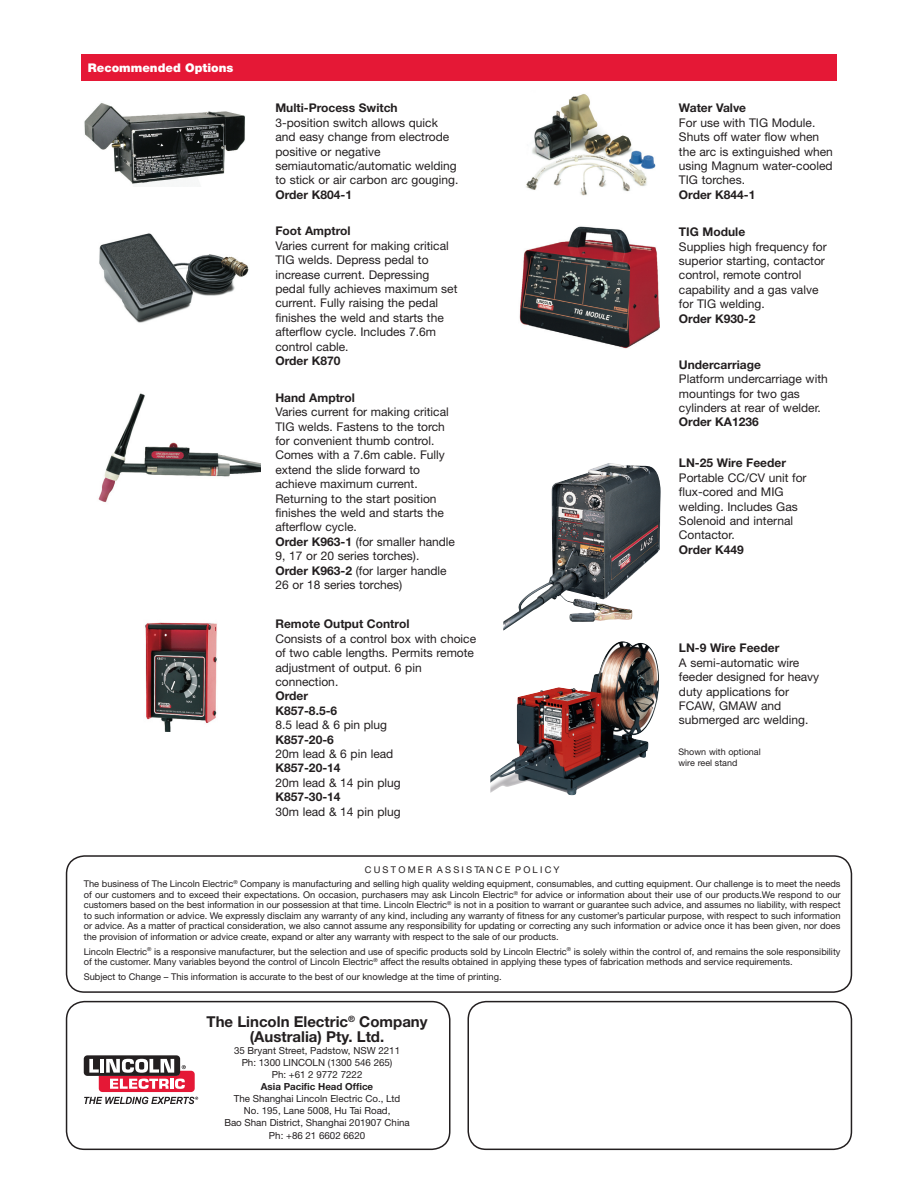
<style>
.page{position:relative;width:918px;height:1188px;background:#fff}
.page>*{position:absolute;margin:0;border:0;box-sizing:border-box;transform-origin:0 0}
.t1{font:700 15px "Helvetica Neue";color:#231f20}
.Recmd_Options_Copy{font:12px/14.4px "Helvetica Neue";color:#231f20}
.Recmd_Options_Copy-2{font:700 12px "Helvetica Neue";color:#231f20}
.t2{font:900 12px "Helvetica Neue";color:#fff}
.t3{font:9.75px "Helvetica Neue";color:#231f20}
.t4{font:700 9.75px "Helvetica Neue";color:#231f20}
.t5{font:9.3px/10.5px "Helvetica Neue";color:#231f20;text-align:justify}
._1_caption_right{font:9px/10.8px "Helvetica Neue";color:#231f20}
.s1{font-weight:700}
</style>
<div class="page">
<div style="left:81px;top:54px;width:756px;height:27px;background:#e51836"></div>
<img style="left:503px;top:466px;width:97px;height:165px">
<img style="left:490px;top:642px;width:130px;height:153px">
<img style="left:99px;top:233px;width:150px;height:90px">
<img style="left:98px;top:393px;width:162px;height:109px">
<img style="left:84px;top:103px;width:161px;height:82px">
<img style="left:145px;top:622px;width:72px;height:110px">
<img style="left:519px;top:226px;width:141px;height:122px">
<img style="left:526px;top:94px;width:130px;height:102px">
<div style="left:66px;top:855px;width:786px;height:138px;border:2px solid #231f20;border-radius:18px"></div>
<div style="left:66px;top:1001px;width:384px;height:149px;border:2px solid #231f20;border-radius:18px"></div>
<div style="left:468px;top:1001px;width:384px;height:149px;border:2px solid #231f20;border-radius:18px"></div>
<div style="left:84px;top:1055px;width:96px;height:21px;background:#231f20;border-radius:4px"></div>
<svg style="left:84px;top:1059px;width:114px;height:45px"></svg>
<p class="t2" style="left:88px;top:61px;width:147px">Recommended Options</p>
<p class="Recmd_Options_Copy-2" style="left:275px;top:101px;width:124px">Multi-Process Switch</p>
<p class="Recmd_Options_Copy" style="left:275px;top:115px;width:184px">3-position switch allows quick and easy change from electrode positive or negative semiautomatic/automatic welding to stick or air carbon arc gouging.</p>
<p class="Recmd_Options_Copy-2" style="left:275px;top:187px;width:78px">Order K804-1</p>
<p class="Recmd_Options_Copy-2" style="left:275px;top:224px;width:77px">Foot Amptrol</p>
<p class="Recmd_Options_Copy" style="left:275px;top:238px;width:184px">Varies current for making critical<br>TIG welds. Depress pedal to increase current. Depressing pedal fully achieves maximum set current. Fully raising the pedal finishes the weld and starts the afterflow cycle. Includes 7.6m control cable.</p>
<p class="Recmd_Options_Copy-2" style="left:275px;top:353px;width:67px">Order K870</p>
<p class="Recmd_Options_Copy-2" style="left:275px;top:390px;width:81px">Hand Amptrol</p>
<p class="Recmd_Options_Copy" style="left:275px;top:405px;width:175px">Varies current for making critical<br>TIG welds. Fastens to the torch for convenient thumb control.<br>Comes with a 7.6m cable. Fully extend the slide forward to achieve maximum current.<br>Returning to the start position finishes the weld and starts the afterflow cycle.</p>
<p class="Recmd_Options_Copy" style="left:275px;top:534px;width:181px"><span class="s1">Order K963-1</span> (for smaller handle<br>9, 17 or 20 series torches).</p>
<p class="Recmd_Options_Copy" style="left:275px;top:563px;width:173px"><span class="s1">Order K963-2</span> (for larger handle<br>26 or 18 series torches)</p>
<p class="Recmd_Options_Copy-2" style="left:275px;top:617px;width:136px">Remote Output Control</p>
<p class="Recmd_Options_Copy" style="left:275px;top:631px;width:202px">Consists of a control box with choice of two cable lengths. Permits remote adjustment of output. 6 pin connection.</p>
<p class="Recmd_Options_Copy-2" style="left:275px;top:689px;width:34px">Order</p>
<p class="Recmd_Options_Copy-2" style="left:275px;top:703px;width:63px">K857-8.5-6</p>
<p class="Recmd_Options_Copy" style="left:275px;top:717px;width:113px">8.5 lead &amp; 6 pin plug</p>
<p class="Recmd_Options_Copy-2" style="left:275px;top:732px;width:60px">K857-20-6</p>
<p class="Recmd_Options_Copy" style="left:275px;top:746px;width:119px">20m lead &amp; 6 pin lead</p>
<p class="Recmd_Options_Copy-2" style="left:275px;top:761px;width:67px">K857-20-14</p>
<p class="Recmd_Options_Copy" style="left:275px;top:775px;width:127px">20m lead &amp; 14 pin plug</p>
<p class="Recmd_Options_Copy-2" style="left:275px;top:789px;width:67px">K857-30-14</p>
<p class="Recmd_Options_Copy" style="left:275px;top:804px;width:127px">30m lead &amp; 14 pin plug</p>
<p class="Recmd_Options_Copy-2" style="left:679px;top:101px;width:69px">Water Valve</p>
<p class="Recmd_Options_Copy" style="left:679px;top:115px;width:156px">For use with TIG Module.<br>Shuts off water flow when the arc is extinguished when using Magnum water-cooled<br>TIG torches.</p>
<p class="Recmd_Options_Copy-2" style="left:679px;top:187px;width:78px">Order K844-1</p>
<p class="Recmd_Options_Copy-2" style="left:679px;top:225px;width:68px">TIG Module</p>
<p class="Recmd_Options_Copy" style="left:679px;top:239px;width:149px">Supplies high frequency for superior starting, contactor control, remote control capability and a gas valve for TIG welding.</p>
<p class="Recmd_Options_Copy-2" style="left:679px;top:311px;width:78px">Order K930-2</p>
<p class="Recmd_Options_Copy-2" style="left:679px;top:357px;width:83px">Undercarriage</p>
<p class="Recmd_Options_Copy" style="left:679px;top:372px;width:150px">Platform undercarriage with mountings for two gas cylinders at rear of welder.</p>
<p class="Recmd_Options_Copy-2" style="left:679px;top:415px;width:81px">Order KA1236</p>
<p class="Recmd_Options_Copy-2" style="left:679px;top:456px;width:109px">LN-25 Wire Feeder</p>
<p class="Recmd_Options_Copy" style="left:679px;top:470px;width:129px">Portable CC/CV unit for flux-cored and MIG welding. Includes Gas<br>Solenoid and internal<br>Contactor.</p>
<p class="Recmd_Options_Copy-2" style="left:679px;top:542px;width:67px">Order K449</p>
<p class="Recmd_Options_Copy-2" style="left:679px;top:641px;width:102px">LN-9 Wire Feeder</p>
<p class="Recmd_Options_Copy" style="left:679px;top:655px;width:142px">A semi-automatic wire feeder designed for heavy duty applications for<br>FCAW, GMAW and submerged arc welding.</p>
<p class="_1_caption_right" style="left:678px;top:747px;width:84px">Shown with optional wire reel stand</p>
<p class="t5" style="left:365px;top:864px;width:196px">C U S T O M E R A S S I S TA N C E P O L I C Y</p>
<p class="t5" style="left:84px;top:879px;width:758px">The business of The Lincoln Electric<sup>®</sup> Company is manufacturing and selling high quality welding equipment, consumables, and cutting equipment. Our challenge is to meet the needs of our customers and to exceed their expectations. On occasion, purchasers may ask Lincoln Electric<sup>®</sup> for advice or information about their use of our products.We respond to our customers based on the best information in our possession at that time. Lincoln Electric<sup>®</sup> is not in a position to warrant or guarantee such advice, and assumes no liability, with respect to such information or advice. We expressly disclaim any warranty of any kind, including any warranty of fitness for any customer’s particular purpose, with respect to such information or advice. As a matter of practical consideration, we also cannot assume any responsibility for updating or correcting any such information or advice once it has been given, nor does the provision of information or advice create, expand or alter any warranty with respect to the sale of our products.</p>
<p class="t5" style="left:84px;top:946px;width:758px">Lincoln Electric<sup>®</sup> is a responsive manufacturer, but the selection and use of specific products sold by Lincoln Electric<sup>®</sup> is solely within the control of, and remains the sole responsibility of the customer. Many variables beyond the control of Lincoln Electric<sup>®</sup> affect the results obtained in applying these types of fabrication methods and service requirements.</p>
<p class="t5" style="left:84px;top:971px;width:419px">Subject to Change – This information is accurate to the best of our knowledge at the time of printing.</p>
<p class="t1" style="left:207px;top:1012px;width:223px">The Lincoln Electric<sup>®</sup> Company</p>
<p class="t1" style="left:250px;top:1027px;width:136px">(Australia) Pty. Ltd.</p>
<p class="t3" style="left:234px;top:1045px;width:168px">35 Bryant Street, Padstow, NSW 2211</p>
<p class="t3" style="left:242px;top:1057px;width:152px">Ph: 1300 LINCOLN (1300 546 265)</p>
<p class="t3" style="left:272px;top:1069px;width:92px">Ph: +61 2 9772 7222</p>
<p class="t4" style="left:261px;top:1080px;width:114px">Asia Pacific Head Office</p>
<p class="t3" style="left:234px;top:1093px;width:168px">The Shanghai Lincoln Electric Co., Ltd</p>
<p class="t3" style="left:244px;top:1105px;width:148px">No. 195, Lane 5008, Hu Tai Road,</p>
<p class="t3" style="left:224px;top:1117px;width:187px">Bao Shan District, Shanghai 201907 China</p>
<p class="t3" style="left:269px;top:1130px;width:98px">Ph: +86 21 6602 6620</p>
</div>
